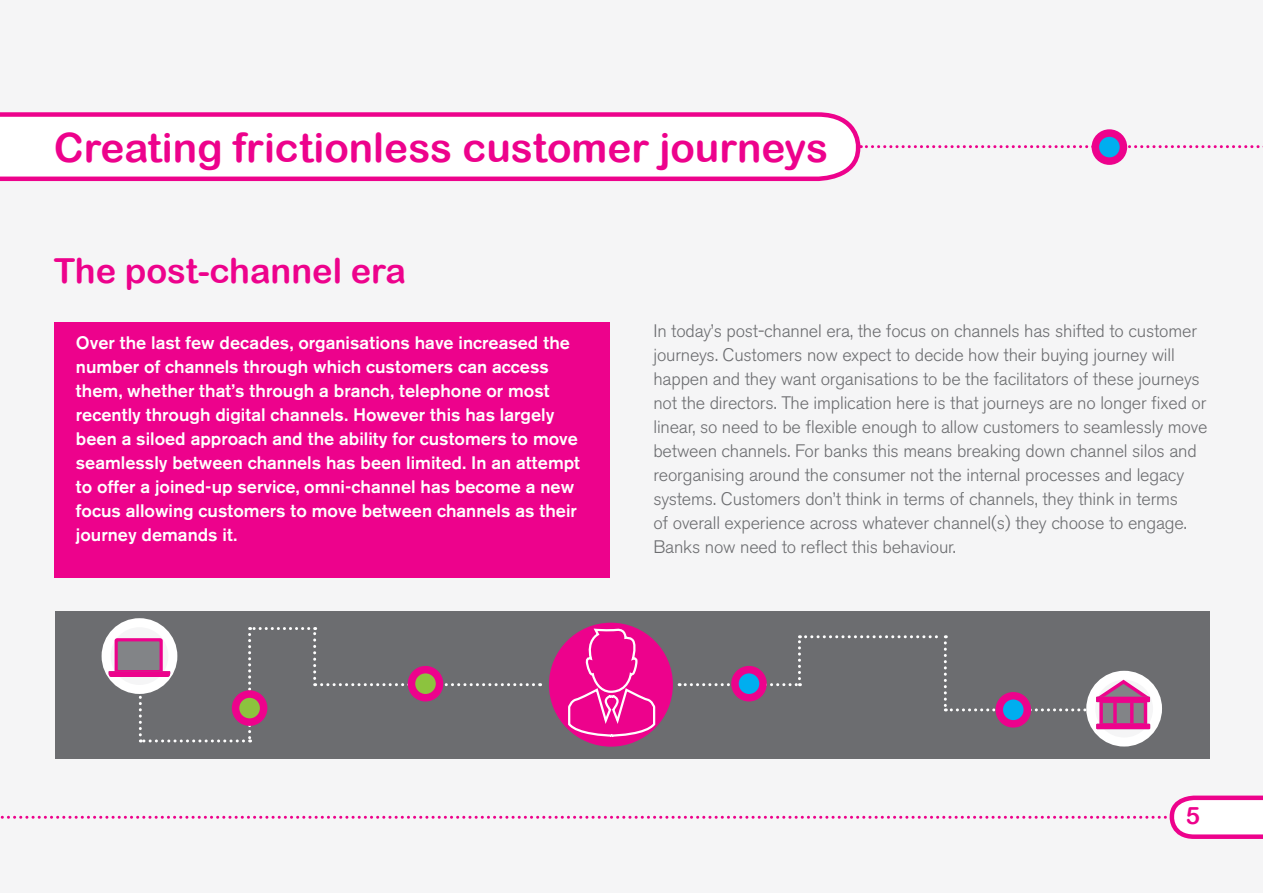
<style>
.page{position:relative;width:1263px;height:893px;background:#f5f5f6}
.page>*{position:absolute;margin:0;border:0;box-sizing:border-box;transform-origin:0 0}
.t1{font:40.5px "Arial Rounded MT Bold";color:#ed028c}
.t2{font:34.5px "Arial Rounded MT Bold";color:#ed028c}
.t3{font:24px "Arial Rounded MT Bold";color:#ed028c}
.t4{font:300 18px/24px "Akzidenz Grotesk BQ";letter-spacing:-.01em;color:#6c6d70}
.t5{font:500 18px/24px "Akzidenz Grotesk BQ";color:#fff}
</style>
<div class="page">
<svg style="left:0;top:112px;width:862px;height:70px"></svg>
<svg style="left:860px;top:145px;width:403px;height:3px"></svg>
<svg style="left:0;top:795px;width:1263px;height:44px"></svg>
<div style="left:55px;top:322px;width:555px;height:256px;background:#ed028c"></div>
<div style="left:1095px;top:133px;width:28px;height:28px;background:#00aeef;border-radius:50%"></div>
<div style="left:1091px;top:129px;width:36px;height:36px;border:8px solid #ed028c;border-radius:50%"></div>
<div style="left:55px;top:611px;width:1155px;height:147px;background:#6c6d70"></div>
<div style="left:549px;top:623px;width:124px;height:124px;background:#ed028c;border-radius:50%"></div>
<svg style="left:567px;top:629px;width:90px;height:109px"></svg>
<div style="left:995px;top:692px;width:36px;height:36px;border:8px solid #ed028c;border-radius:50%"></div>
<div style="left:102px;top:618px;width:75px;height:76px;border:9px solid #fff;border-radius:50%"></div>
<svg style="left:1091px;top:675px;width:66px;height:67px"></svg>
<div style="left:1086px;top:671px;width:76px;height:75px;border:9px solid #fff;border-radius:50%"></div>
<svg style="left:109px;top:627px;width:424px;height:115px"></svg>
<svg style="left:679px;top:635px;width:473px;height:91px"></svg>
<svg style="left:1113px;top:702px;width:4px;height:22px"></svg>
<hr style="left:1130px;top:700px;width:3px;height:23px;background:#ed028c">
<div style="left:1096px;top:724px;width:54px;height:5px;background:#ed028c"></div>
<div style="left:1096px;top:697px;width:54px;height:5px;background:#ed028c"></div>
<h1 class="t1" style="left:54px;top:124px;width:776px">Creating frictionless customer journeys</h1>
<h2 class="t2" style="left:54px;top:250px;width:354px">The post-channel era</h2>
<p class="t5" style="left:76px;top:331px;width:505px">Over the last few decades, organisations have increased the number of channels through which customers can access them, whether that’s through a branch, telephone or most recently through digital channels. However this has largely been a siloed approach and the ability for customers to move seamlessly between channels has been limited. In an attempt to offer a joined-up service, omni-channel has become a new focus allowing customers to move between channels as their journey demands it.</p>
<p class="t4" style="left:653px;top:319px;width:555px">In today’s post-channel era, the focus on channels has shifted to customer journeys. Customers now expect to decide how their buying journey will happen and they want organisations to be the facilitators of these journeys not the directors. The implication here is that journeys are no longer fixed or linear, so need to be flexible enough to allow customers to seamlessly move between channels. For banks this means breaking down channel silos and reorganising around the consumer not the internal processes and legacy systems. Customers don’t think in terms of channels, they think in terms<br>of overall experience across whatever channel(s) they choose to engage.<br>Banks now need to reflect this behaviour.</p>
<h3 class="t3" style="left:1186px;top:801px;width:16px">5</h3>
</div>
